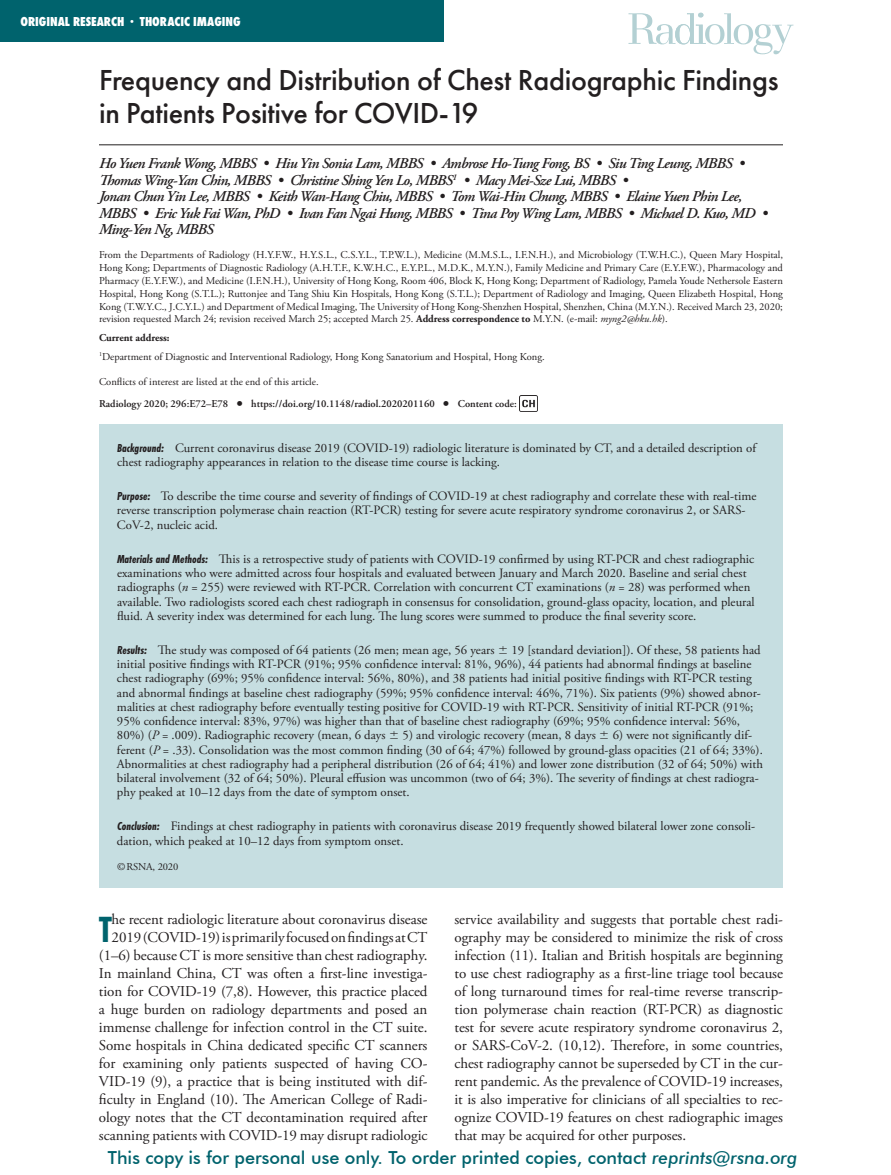
<style>
.page{position:relative;width:891px;height:1175px;background:#fff}
.page>*{position:absolute;margin:0;border:0;box-sizing:border-box;transform-origin:0 0}
.t1{font:700 37.8px "Futura PT Cond";color:#00636d}
.t2{font:500 30px/33px "Futura PT";letter-spacing:-.01em;color:#231f20}
.t3{font:500 18px "Futura BT";color:#00636d}
.t4{font:15px/18px "Adobe Garamond Pro";letter-spacing:-.005em;color:#231f20;text-align:right}
.t5{font:italic 600 15px/16.5px "Adobe Garamond Pro";letter-spacing:-.04em;color:#231f20}
.t6{font:800 13.5px "Futura PT Cond";color:#fff}
.t7{font:12.75px/14.2px "Adobe Garamond Pro";color:#231f20}
.t8{font:10.5px/12.8px "Adobe Garamond Pro";color:#231f20;text-align:justify}
.t9{font:600 10.5px/22.5px "Adobe Garamond Pro";color:#231f20}
.s1{font-size:10.5px}
.s2{font-weight:700}
.s3{font-style:italic}
.s4{font-weight:400}
.s5{font-size:16.5px}
.s6{font-family:"Futura PT Cond";font-weight:700;font-style:italic;font-size:12px}
.s7{font-family:"Universal Greekwith Math Pi"}
</style>
<div class="page">
<div style="left:0;top:0;width:444px;height:42px;background:#00636d"></div>
<hr style="left:99px;top:144px;width:684px;height:1px;background:#231f20">
<img style="left:519px;top:395px;width:18px;height:17px">
<div style="left:99px;top:424px;width:684px;height:463px;background:#c6dee1"></div>
<svg style="left:629px;top:13px;width:164px;height:41px"></svg>
<p class="t6" style="left:20px;top:14px;width:222px">ORIGINAL RESEARCH <span class="s1">•</span> THORACIC IMAGING</p>
<h2 class="t2" style="left:99px;top:64px;width:681px">Frequency and Distribution of Chest Radiographic Findings in Patients Positive for COVID-19</h2>
<p class="t5" style="left:99px;top:156px;width:670px">Ho Yuen Frank Wong, MBBS • Hiu Yin Sonia Lam, MBBS • Ambrose Ho-Tung Fong, BS • Siu Ting Leung, MBBS • Thomas Wing-Yan Chin, MBBS • Christine Shing Yen Lo, MBBS<sup>1</sup> • Macy Mei-Sze Lui, MBBS •<br>Jonan Chun Yin Lee, MBBS • Keith Wan-Hang Chiu, MBBS • Tom Wai-Hin Chung, MBBS • Elaine Yuen Phin Lee, MBBS • Eric Yuk Fai Wan, PhD • Ivan Fan Ngai Hung, MBBS • Tina Poy Wing Lam, MBBS • Michael D. Kuo, MD • Ming-Yen Ng, MBBS</p>
<p class="t8" style="left:99px;top:249px;width:686px">From the Departments of Radiology (H.Y.F.W., H.Y.S.L., C.S.Y.L., T.P.W.L.), Medicine (M.M.S.L., I.F.N.H.), and Microbiology (T.W.H.C.), Queen Mary Hospital, Hong Kong; Departments of Diagnostic Radiology (A.H.T.F., K.W.H.C., E.Y.P.L., M.D.K., M.Y.N.), Family Medicine and Primary Care (E.Y.F.W.), Pharmacology and Pharmacy (E.Y.F.W.), and Medicine (I.F.N.H.), University of Hong Kong, Room 406, Block K, Hong Kong; Department of Radiology, Pamela Youde Nethersole Eastern Hospital, Hong Kong (S.T.L.); Ruttonjee and Tang Shiu Kin Hospitals, Hong Kong (S.T.L.); Department of Radiology and Imaging, Queen Elizabeth Hospital, Hong Kong (T.W.Y.C., J.C.Y.L.) and Department of Medical Imaging, The University of Hong Kong-Shenzhen Hospital, Shenzhen, China (M.Y.N.). Received March 23, 2020; revision requested March 24; revision received March 25; accepted March 25. <span class="s2">Address correspondence to</span> M.Y.N. (e-mail: <span class="s3">myng2@hku.hk</span>).</p>
<p class="t8" style="left:99px;top:329px;width:447px;line-height:18.8px"><span class="s2">Current address:<br></span><sup>1</sup>Department of Diagnostic and Interventional Radiology, Hong Kong Sanatorium and Hospital, Hong Kong.</p>
<p class="t9" style="left:99px;top:370px;width:419px"><span class="s4">Conflicts of interest are listed at the end of this article.<br></span>Radiology 2020; 296:E72–E78 <span class="s5">•</span> https://doi.org/10.1148/radiol.2020201160 <span class="s5">•</span> Content code:</p>
<p class="t7" style="left:117px;top:441px;width:641px"><span class="s6">Background:</span> Current coronavirus disease 2019 (COVID-19) radiologic literature is dominated by CT, and a detailed description of chest radiography appearances in relation to the disease time course is lacking.</p>
<p class="t7" style="left:117px;top:489px;width:641px"><span class="s6">Purpose:</span> To describe the time course and severity of findings of COVID-19 at chest radiography and correlate these with real-time reverse transcription polymerase chain reaction (RT-PCR) testing for severe acute respiratory syndrome coronavirus 2, or SARS-<br>CoV-2, nucleic acid.</p>
<p class="t7" style="left:117px;top:552px;width:639px"><span class="s6">Materials and Methods:</span> This is a retrospective study of patients with COVID-19 confirmed by using RT-PCR and chest radiographic examinations who were admitted across four hospitals and evaluated between January and March 2020. Baseline and serial chest radiographs (<span class="s3">n</span> = 255) were reviewed with RT-PCR. Correlation with concurrent CT examinations (<span class="s3">n</span> = 28) was performed when available. Two radiologists scored each chest radiograph in consensus for consolidation, ground-glass opacity, location, and pleural fluid. A severity index was determined for each lung. The lung scores were summed to produce the final severity score.</p>
<p class="t7" style="left:117px;top:643px;width:647px"><span class="s6">Results:</span> The study was composed of 64 patients (26 men; mean age, 56 years <span class="s7">6</span> 19 [standard deviation]). Of these, 58 patients had initial positive findings with RT-PCR (91%; 95% confidence interval: 81%, 96%), 44 patients had abnormal findings at baseline chest radiography (69%; 95% confidence interval: 56%, 80%), and 38 patients had initial positive findings with RT-PCR testing and abnormal findings at baseline chest radiography (59%; 95% confidence interval: 46%, 71%). Six patients (9%) showed abnor&shy;malities at chest radiography before eventually testing positive for COVID-19 with RT-PCR. Sensitivity of initial RT-PCR (91%; 95% confidence interval: 83%, 97%) was higher than that of baseline chest radiography (69%; 95% confidence interval: 56%, 80%) (<span class="s3">P</span> = .009). Radiographic recovery (mean, 6 days <span class="s7">6</span> 5) and virologic recovery (mean, 8 days <span class="s7">6</span> 6) were not significantly dif&shy;ferent (<span class="s3">P</span> = .33). Consolidation was the most common finding (30 of 64; 47%) followed by ground-glass opacities (21 of 64; 33%).<br>Abnormalities at chest radiography had a peripheral distribution (26 of 64; 41%) and lower zone distribution (32 of 64; 50%) with bilateral involvement (32 of 64; 50%). Pleural effusion was uncommon (two of 64; 3%). The severity of findings at chest radiogra&shy;phy peaked at 10–12 days from the date of symptom onset.</p>
<p class="t7" style="left:117px;top:819px;width:640px"><span class="s6">Conclusion:</span> Findings at chest radiography in patients with coronavirus disease 2019 frequently showed bilateral lower zone consoli&shy;dation, which peaked at 10–12 days from symptom onset.</p>
<p class="t8" style="left:117px;top:860px;width:63px">©RSNA, 2020</p>
<p class="t4" style="left:99px;top:910px;width:330px">he recent radiologic literature about coronavirus disease 2019 (COVID-19) is primarily focused on findings at CT (1–6) because CT is more sensitive than chest radiography.<br>In mainland China, CT was often a first-line investiga&shy;tion for COVID-19 (7,8). However, this practice placed a huge burden on radiology departments and posed an immense challenge for infection control in the CT suite.<br>Some hospitals in China dedicated specific CT scanners for examining only patients suspected of having CO-VID-19 (9), a practice that is being instituted with dif&shy;ficulty in England (10). The American College of Radi&shy;ology notes that the CT decontamination required after scanning patients with COVID-19 may disrupt radiologic</p>
<p class="t4" style="left:454px;top:910px;width:330px;text-align:justify">service availability and suggests that portable chest radi&shy;ography may be considered to minimize the risk of cross infection (11). Italian and British hospitals are beginning to use chest radiography as a first-line triage tool because of long turnaround times for real-time reverse transcrip&shy;tion polymerase chain reaction (RT-PCR) as diagnostic test for severe acute respiratory syndrome coronavirus 2, or SARS-CoV-2. (10,12). Therefore, in some countries, chest radiography cannot be superseded by CT in the cur&shy;rent pandemic. As the prevalence of COVID-19 increases, it is also imperative for clinicians of all specialties to rec&shy;ognize COVID-19 features on chest radiographic images that may be acquired for other purposes.</p>
<h1 class="t1" style="left:99px;top:907px;width:14px">T</h1>
<h3 class="t3" style="left:108px;top:1146px;width:691px">This copy is for personal use only. To order printed copies, contact <span class="s3">reprints@rsna.org</span></h3>
</div>
